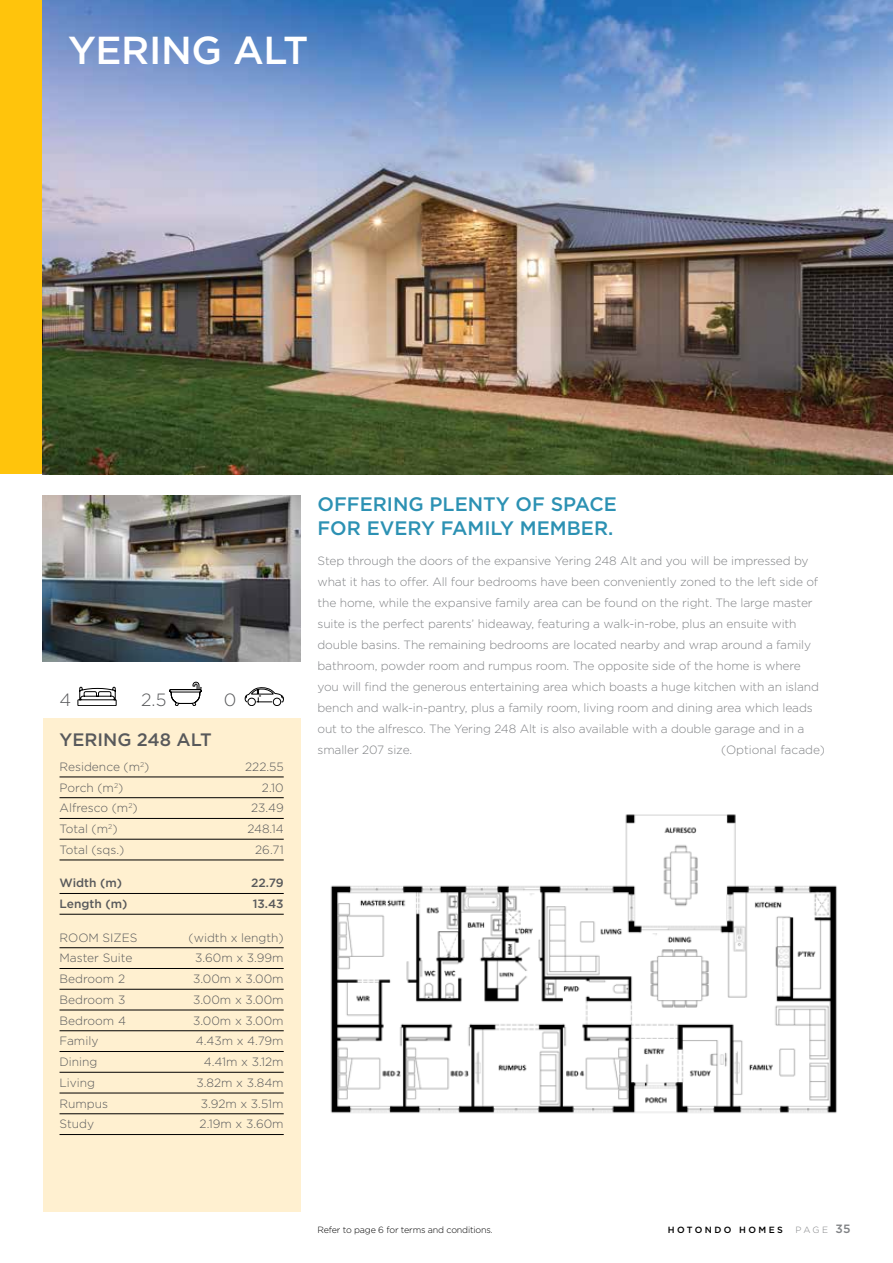
<style>
.page{position:relative;width:893px;height:1263px;background:#fff}
.page>*{position:absolute;margin:0;border:0;box-sizing:border-box;transform-origin:0 0}
.t1{font:500 39px "Gotham";letter-spacing:-.01em;color:#fff}
.t2{font:500 19.5px/24px "Gotham";color:#2c91b3}
.t3{font:500 18px "Gotham";color:#58595b}
.t4{font:300 17.7px "Gotham";color:#58595b}
.t5{font:300 12px/21px "Gotham";letter-spacing:-.01em;color:#808285}
.t6{font:300 12px "Gotham";color:#58595b}
.t7{font:500 12px "Gotham";color:#58595b}
.t8{font:300 9px "Gotham";letter-spacing:-.02em;color:#000}
.t9{font:500 9px "Gotham";letter-spacing:.27em;color:#000}
.t10{font:300 9px "Gotham";color:#808285}
.s1{font-weight:500;font-size:12px}
</style>
<div class="page">
<div style="left:0;top:0;width:43px;height:474px;background:#ffc40c"></div>
<div style="left:43px;top:719px;width:257px;height:493px;background:#fff0d0"></div>
<hr style="left:60px;top:777px;width:224px;height:1px;background:#000">
<hr style="left:60px;top:797px;width:224px;height:1px;background:#000">
<hr style="left:60px;top:818px;width:224px;height:1px;background:#000">
<hr style="left:60px;top:839px;width:224px;height:1px;background:#000">
<hr style="left:60px;top:860px;width:224px;height:1px;background:#000">
<hr style="left:60px;top:893px;width:224px;height:1px;background:#000">
<hr style="left:60px;top:914px;width:224px;height:1px;background:#000">
<hr style="left:60px;top:947px;width:224px;height:1px;background:#000">
<hr style="left:60px;top:968px;width:224px;height:1px;background:#000">
<hr style="left:60px;top:989px;width:224px;height:1px;background:#000">
<hr style="left:60px;top:1010px;width:224px;height:1px;background:#000">
<hr style="left:60px;top:1030px;width:224px;height:1px;background:#000">
<hr style="left:60px;top:1051px;width:224px;height:1px;background:#000">
<hr style="left:60px;top:1072px;width:224px;height:1px;background:#000">
<hr style="left:60px;top:1093px;width:224px;height:1px;background:#000">
<hr style="left:60px;top:1113px;width:224px;height:1px;background:#000">
<hr style="left:60px;top:1134px;width:224px;height:1px;background:#000">
<img style="left:43px;top:495px;width:257px;height:166px">
<img style="left:43px;top:0;width:850px;height:474px">
<img style="left:330px;top:814px;width:507px;height:299px">
<svg style="left:245px;top:687px;width:39px;height:19px"></svg>
<svg style="left:169px;top:682px;width:33px;height:24px"></svg>
<svg style="left:78px;top:687px;width:38px;height:19px"></svg>
<h1 class="t1" style="left:68px;top:24px;width:242px">YERING ALT</h1>
<h3 class="t4" style="left:60px;top:688px;width:13px">4</h3>
<h3 class="t4" style="left:141px;top:688px;width:27px">2.5</h3>
<h3 class="t4" style="left:224px;top:688px;width:14px">0</h3>
<h3 class="t3" style="left:60px;top:728px;width:154px">YERING 248 ALT</h3>
<p class="t6" style="left:60px;top:759px;width:91px">Residence (m<sup>2</sup>)</p>
<p class="t6" style="left:245px;top:759px;width:40px">222.55</p>
<p class="t6" style="left:60px;top:780px;width:65px">Porch (m<sup>2</sup>)</p>
<p class="t6" style="left:262px;top:780px;width:23px">2.10</p>
<p class="t6" style="left:60px;top:800px;width:80px">Alfresco (m<sup>2</sup>)</p>
<p class="t6" style="left:251px;top:800px;width:34px">23.49</p>
<p class="t6" style="left:60px;top:821px;width:59px">Total (m<sup>2</sup>)</p>
<p class="t6" style="left:247px;top:821px;width:38px">248.14</p>
<p class="t6" style="left:60px;top:842px;width:66px">Total (sqs.)</p>
<p class="t6" style="left:255px;top:842px;width:30px">26.71</p>
<p class="t7" style="left:60px;top:875px;width:64px">Width (m)</p>
<p class="t7" style="left:251px;top:875px;width:34px">22.79</p>
<p class="t7" style="left:60px;top:896px;width:69px">Length (m)</p>
<p class="t7" style="left:253px;top:896px;width:32px">13.43</p>
<p class="t6" style="left:60px;top:930px;width:80px">ROOM SIZES</p>
<p class="t6" style="left:189px;top:930px;width:97px">(width x length)</p>
<p class="t6" style="left:60px;top:950px;width:74px">Master Suite</p>
<p class="t6" style="left:195px;top:950px;width:90px">3.60m x 3.99m</p>
<p class="t6" style="left:60px;top:971px;width:67px">Bedroom 2</p>
<p class="t6" style="left:193px;top:971px;width:92px">3.00m x 3.00m</p>
<p class="t6" style="left:60px;top:992px;width:67px">Bedroom 3</p>
<p class="t6" style="left:193px;top:992px;width:92px">3.00m x 3.00m</p>
<p class="t6" style="left:60px;top:1013px;width:68px">Bedroom 4</p>
<p class="t6" style="left:193px;top:1013px;width:92px">3.00m x 3.00m</p>
<p class="t6" style="left:60px;top:1033px;width:40px">Family</p>
<p class="t6" style="left:196px;top:1033px;width:89px">4.43m x 4.79m</p>
<p class="t6" style="left:60px;top:1054px;width:39px">Dining</p>
<p class="t6" style="left:204px;top:1054px;width:81px">4.41m x 3.12m</p>
<p class="t6" style="left:60px;top:1075px;width:37px">Living</p>
<p class="t6" style="left:197px;top:1075px;width:89px">3.82m x 3.84m</p>
<p class="t6" style="left:60px;top:1096px;width:50px">Rumpus</p>
<p class="t6" style="left:201px;top:1096px;width:84px">3.92m x 3.51m</p>
<p class="t6" style="left:60px;top:1116px;width:36px">Study</p>
<p class="t6" style="left:200px;top:1116px;width:86px">2.19m x 3.60m</p>
<h2 class="t2" style="left:317px;top:492px;width:301px">OFFERING PLENTY OF SPACE<br>FOR EVERY FAMILY MEMBER.</h2>
<p class="t5" style="left:317px;top:549px;width:503px">Step through the doors of the expansive Yering 248 Alt and you will be impressed by what it has to offer. All four bedrooms have been conveniently zoned to the left side of the home, while the expansive family area can be found on the right. The large master suite is the perfect parents’ hideaway, featuring a walk-in-robe, plus an ensuite with double basins. The remaining bedrooms are located nearby and wrap around a family bathroom, powder room and rumpus room. The opposite side of the home is where you will find the generous entertaining area which boasts a huge kitchen with an island bench and walk-in-pantry, plus a family room, living room and dining area which leads out to the alfresco. The Yering 248 Alt is also available with a double garage and in a smaller 207 size.</p>
<p class="t5" style="left:721px;top:738px;width:105px">(Optional facade)</p>
<p class="t8" style="left:317px;top:1224px;width:177px">Refer to page 6 for terms and conditions.</p>
<p class="t9" style="left:668px;top:1224px;width:117px">HOTONDO HOMES</p>
<p class="t10" style="left:796px;top:1224px;width:56px">PAGE <span class="s1">35</span></p>
</div>
